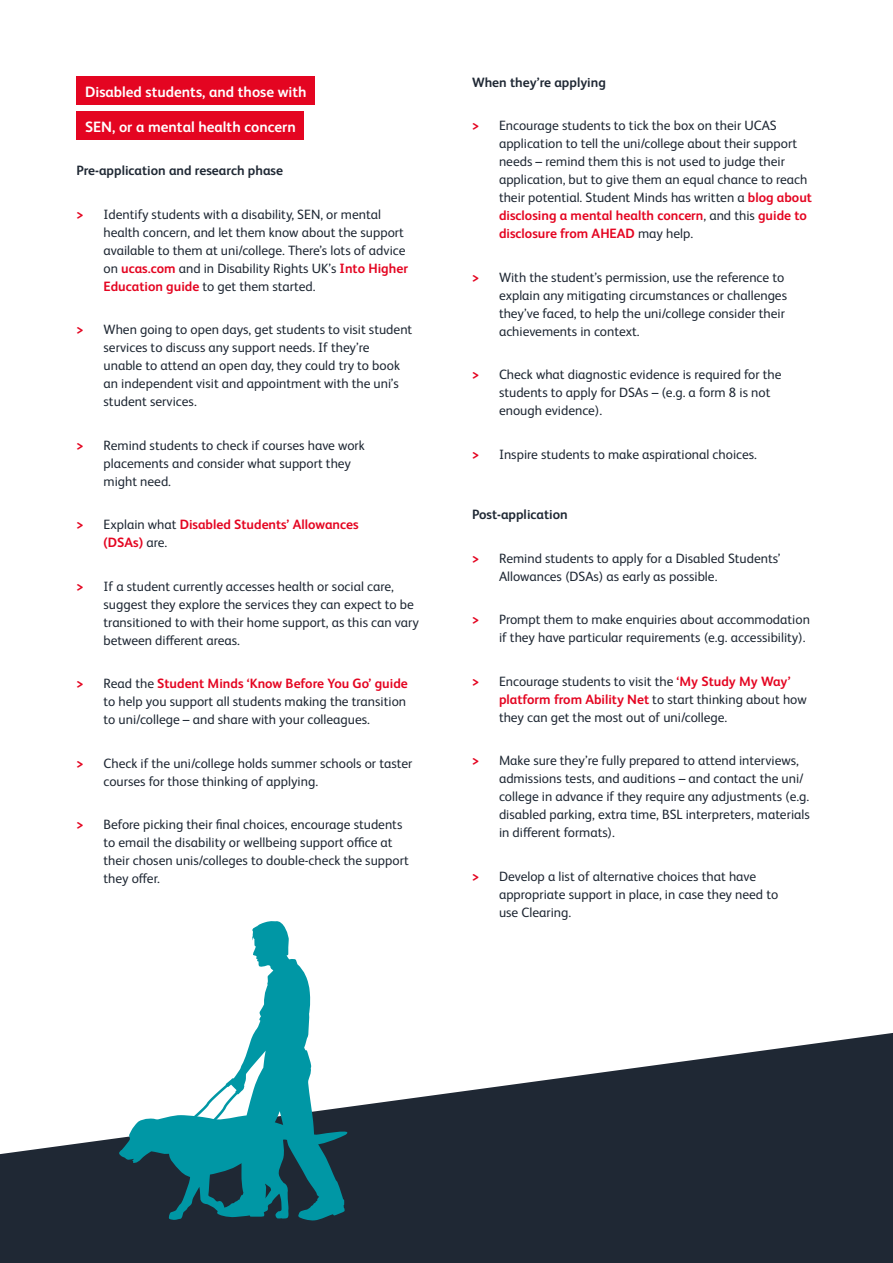
<style>
.page{position:relative;width:893px;height:1263px;background:#fff}
.page>*{position:absolute;margin:0;border:0;box-sizing:border-box;transform-origin:0 0}
.t1{font:700 15px "FS Albert Pro";color:#fff}
.t2{font:13.5px/18px "FS Albert Pro";color:#1f2834}
.t3{font:700 13.5px "FS Albert Pro";color:#1f2834}
.t4{font:700 13.5px/18px "FS Albert Pro";color:#e40521}
.s1{font-weight:700;color:#e40521}
.s2{font-weight:400;color:#1f2834}
</style>
<div class="page">
<svg style="left:0;top:1033px;width:893px;height:230px;fill:#1f2834"></svg>
<div style="left:77px;top:77px;width:238px;height:28px;background:#e40521"></div>
<div style="left:77px;top:112px;width:227px;height:28px;background:#e40521"></div>
<svg style="left:119px;top:921px;width:229px;height:300px"></svg>
<p class="t1" style="left:85px;top:81px;width:223px">Disabled students, and those with</p>
<p class="t1" style="left:85px;top:116px;width:212px">SEN, or a mental health concern</p>
<p class="t3" style="left:77px;top:161px;width:208px">Pre-application and research phase</p>
<p class="t2" style="left:104px;top:204px;width:306px;text-indent:-27px"><span class="s1">&gt;</span> Identify students with a disability, SEN, or mental health concern, and let them know about the support available to them at uni/college. There’s lots of advice on <span class="s1">ucas.com</span> and in Disability Rights UK’s <span class="s1">Into Higher Education guide</span> to get them started.</p>
<p class="t2" style="left:104px;top:319px;width:310px;text-indent:-27px"><span class="s1">&gt;</span> When going to open days, get students to visit student services to discuss any support needs. If they’re<br>unable to attend an open day, they could try to book an independent visit and appointment with the uni’s student services.</p>
<p class="t2" style="left:104px;top:435px;width:263px;text-indent:-27px"><span class="s1">&gt;</span> Remind students to check if courses have work placements and consider what support they might need.</p>
<p class="t4" style="left:104px;top:515px;width:257px;text-indent:-27px">&gt; <span class="s2">Explain what</span> Disabled Students’ Allowances (DSAs) <span class="s2">are.</span></p>
<p class="t2" style="left:104px;top:576px;width:317px;text-indent:-27px"><span class="s1">&gt;</span> If a student currently accesses health or social care, suggest they explore the services they can expect to be transitioned to with their home support, as this can vary between different areas.</p>
<p class="t2" style="left:104px;top:673px;width:306px;text-indent:-27px"><span class="s1">&gt;</span> Read the <span class="s1">Student Minds ‘Know Before You Go’ guide </span>to help you support all students making the transition to uni/college – and share with your colleagues.</p>
<p class="t2" style="left:104px;top:753px;width:310px;text-indent:-27px"><span class="s1">&gt;</span> Check if the uni/college holds summer schools or taster courses for those thinking of applying.</p>
<p class="t2" style="left:104px;top:814px;width:307px;text-indent:-27px"><span class="s1">&gt;</span> Before picking their final choices, encourage students to email the disability or wellbeing support office at their chosen unis/colleges to double-check the support they offer.</p>
<p class="t3" style="left:472px;top:73px;width:135px">When they’re applying</p>
<p class="t2" style="left:499px;top:116px;width:314px;text-indent:-27px"><span class="s1">&gt;</span> Encourage students to tick the box on their UCAS application to tell the uni/college about their support needs – remind them this is not used to judge their application, but to give them an equal chance to reach their potential. Student Minds has written a <span class="s1">blog about disclosing a mental health concern</span>, and this <span class="s1">guide to disclosure from AHEAD</span> may help.</p>
<p class="t2" style="left:499px;top:267px;width:290px;text-indent:-27px"><span class="s1">&gt;</span> With the student’s permission, use the reference to explain any mitigating circumstances or challenges they’ve faced, to help the uni/college consider their achievements in context.</p>
<p class="t2" style="left:499px;top:365px;width:284px;text-indent:-27px"><span class="s1">&gt;</span> Check what diagnostic evidence is required for the students to apply for DSAs – (e.g. a form 8 is not enough evidence).</p>
<p class="t2" style="left:472px;top:444px;width:286px"><span class="s1">&gt;</span> Inspire students to make aspirational choices.</p>
<p class="t3" style="left:472px;top:505px;width:97px">Post-application</p>
<p class="t2" style="left:499px;top:548px;width:283px;text-indent:-27px"><span class="s1">&gt;</span> Remind students to apply for a Disabled Students’<br>Allowances (DSAs) as early as possible.</p>
<p class="t2" style="left:499px;top:610px;width:312px;text-indent:-27px"><span class="s1">&gt;</span> Prompt them to make enquiries about accommodation if they have particular requirements (e.g. accessibility).</p>
<p class="t2" style="left:499px;top:671px;width:309px;text-indent:-27px"><span class="s1">&gt;</span> Encourage students to visit the <span class="s1">‘My Study My Way’ platform from Ability Net</span> to start thinking about how they can get the most out of uni/college.</p>
<p class="t2" style="left:499px;top:751px;width:312px;text-indent:-27px"><span class="s1">&gt;</span> Make sure they’re fully prepared to attend interviews, admissions tests, and auditions – and contact the uni/ college in advance if they require any adjustments (e.g. disabled parking, extra time, BSL interpreters, materials in different formats).</p>
<p class="t2" style="left:499px;top:866px;width:281px;text-indent:-27px"><span class="s1">&gt;</span> Develop a list of alternative choices that have appropriate support in place, in case they need to use Clearing.</p>
</div>
